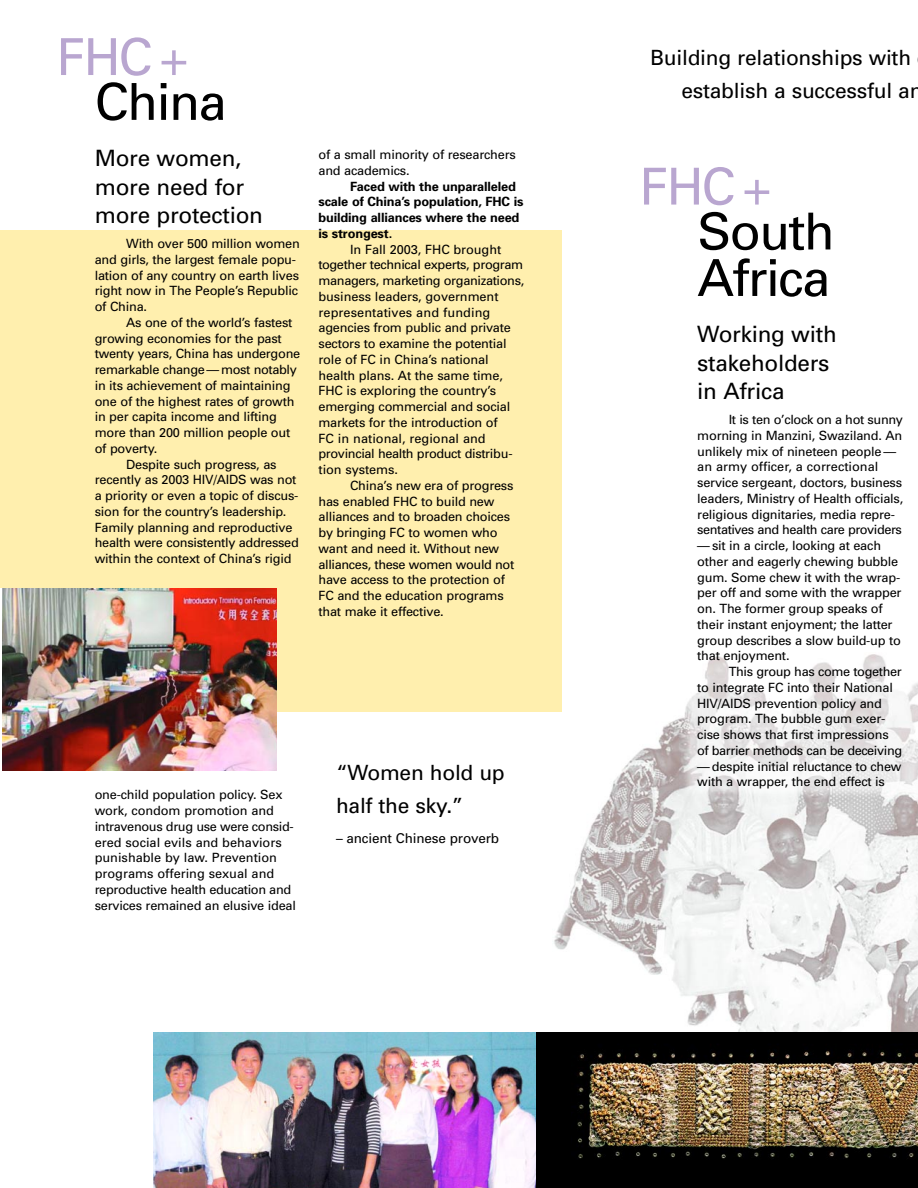
<style>
.page{position:relative;width:918px;height:1188px;background:#fff}
.page>*{position:absolute;margin:0;border:0;box-sizing:border-box;transform-origin:0 0}
.t1{font:51px/46.5px "Univers";letter-spacing:-.035em;color:#000}
.t2{font:51px "Univers";letter-spacing:-.035em;color:#b9a6d0}
.t3{font:22.5px/28.5px "Univers";letter-spacing:-.01em;color:#000}
.t4{font:21px/33px "Univers";letter-spacing:-.01em;color:#000}
.t5{font:13.5px "Univers";letter-spacing:-.01em;color:#000}
.t6{font:12.75px/15.8px "Univers";letter-spacing:-.015em;color:#000}
.t7{font:700 12.75px/15.8px "Univers";letter-spacing:-.01em;color:#000}
</style>
<div class="page">
<img style="left:553px;top:654px;width:365px;height:379px">
<div style="left:536px;top:1033px;width:382px;height:155px;background:#000"></div>
<img style="left:577px;top:1051px;width:341px;height:108px">
<div style="left:0;top:230px;width:562px;height:481px;background:#ffefae"></div>
<img style="left:154px;top:1033px;width:382px;height:155px">
<img style="left:3px;top:588px;width:274px;height:183px">
<h1 class="t2" style="left:57px;top:38px;width:133px">FHC +</h1>
<h1 class="t1" style="left:95px;top:83px;width:134px">China</h1>
<h2 class="t3" style="left:95px;top:146px;width:170px">More women, more need for more protection</h2>
<p class="t6" style="left:95px;top:237px;width:207px;text-indent:32px">With over 500 million women and girls, the largest female popu&shy;lation of any country on earth lives right now in The People’s Republic of China.</p>
<p class="t6" style="left:126px;top:316px;width:168px">As one of the world’s fastest</p>
<p class="t6" style="left:95px;top:331px;width:189px">growing economies for the past</p>
<p class="t6" style="left:95px;top:347px;width:207px">twenty years, China has undergone</p>
<p class="t6" style="left:95px;top:363px;width:204px">remarkable change — most notably</p>
<p class="t6" style="left:95px;top:379px;width:197px">in its achievement of maintaining</p>
<p class="t6" style="left:95px;top:394px;width:201px">one of the highest rates of growth</p>
<p class="t6" style="left:95px;top:410px;width:184px">in per capita income and lifting</p>
<p class="t6" style="left:95px;top:426px;width:197px">more than 200 million people out</p>
<p class="t6" style="left:95px;top:442px;width:64px">of poverty.</p>
<p class="t6" style="left:126px;top:457px;width:152px">Despite such progress, as</p>
<p class="t6" style="left:95px;top:473px;width:203px">recently as 2003 HIV/AIDS was not</p>
<p class="t6" style="left:95px;top:489px;width:205px">a priority or even a topic of discus-</p>
<p class="t6" style="left:95px;top:505px;width:193px">sion for the country’s leadership.</p>
<p class="t6" style="left:95px;top:520px;width:199px">Family planning and reproductive</p>
<p class="t6" style="left:95px;top:536px;width:206px">health were consistently addressed</p>
<p class="t6" style="left:95px;top:552px;width:198px">within the context of China’s rigid</p>
<p class="t6" style="left:319px;top:148px;width:199px">of a small minority of researchers and academics.</p>
<p class="t7" style="left:319px;top:179px;width:206px;text-indent:32px">Faced with the unparalleled scale of China’s population, FHC is building alliances where the need is strongest.</p>
<p class="t6" style="left:319px;top:242px;width:207px;text-indent:32px">In Fall 2003, FHC brought together technical experts, program managers, marketing organizations, business leaders, government representatives and funding agencies from public and private sectors to examine the potential role of FC in China’s national health plans. At the same time,<br>FHC is exploring the country’s emerging commercial and social markets for the introduction of<br>FC in national, regional and provincial health product distribu&shy;tion systems.</p>
<p class="t6" style="left:319px;top:479px;width:197px;text-indent:32px">China’s new era of progress has enabled FHC to build new alliances and to broaden choices by bringing FC to women who want and need it. Without new alliances, these women would not have access to the protection of<br>FC and the education programs that make it effective.</p>
<p class="t6" style="left:95px;top:788px;width:203px">one-child population policy. Sex work, condom promotion and intravenous drug use were consid&shy;ered social evils and behaviors punishable by law. Prevention programs offering sexual and reproductive health education and services remained an elusive ideal</p>
<h3 class="t4" style="left:336px;top:758px;width:170px">“Women hold up half the sky.”</h3>
<p class="t5" style="left:336px;top:833px;width:165px">– ancient Chinese proverb</p>
<h3 class="t4" style="left:681px;top:43px;width:243px;text-indent:-31px">Building relationships with establish a successful an</h3>
<h1 class="t2" style="left:640px;top:168px;width:133px">FHC +</h1>
<h1 class="t1" style="left:697px;top:213px;width:139px">South<br>Africa</h1>
<h2 class="t3" style="left:697px;top:322px;width:141px">Working with stakeholders in Africa</h2>
<p class="t6" style="left:697px;top:413px;width:208px;text-indent:32px">It is ten o’clock on a hot sunny morning in Manzini, Swaziland. An unlikely mix of nineteen people — an army officer, a correctional service sergeant, doctors, business leaders, Ministry of Health officials, religious dignitaries, media repre&shy;sentatives and health care providers</p>
<p class="t6" style="left:697px;top:539px;width:206px">— sit in a circle, looking at each other and eagerly chewing bubble gum. Some chew it with the wrap&shy;per off and some with the wrapper on. The former group speaks of their instant enjoyment; the latter group describes a slow build-up to that enjoyment.</p>
<p class="t6" style="left:697px;top:665px;width:207px;text-indent:32px">This group has come together to integrate FC into their National<br>HIV/AIDS prevention policy and program. The bubble gum exer&shy;cise shows that first impressions of barrier methods can be deceiving</p>
<p class="t6" style="left:697px;top:759px;width:206px">— despite initial reluctance to chew with a wrapper, the end effect is</p>
</div>
